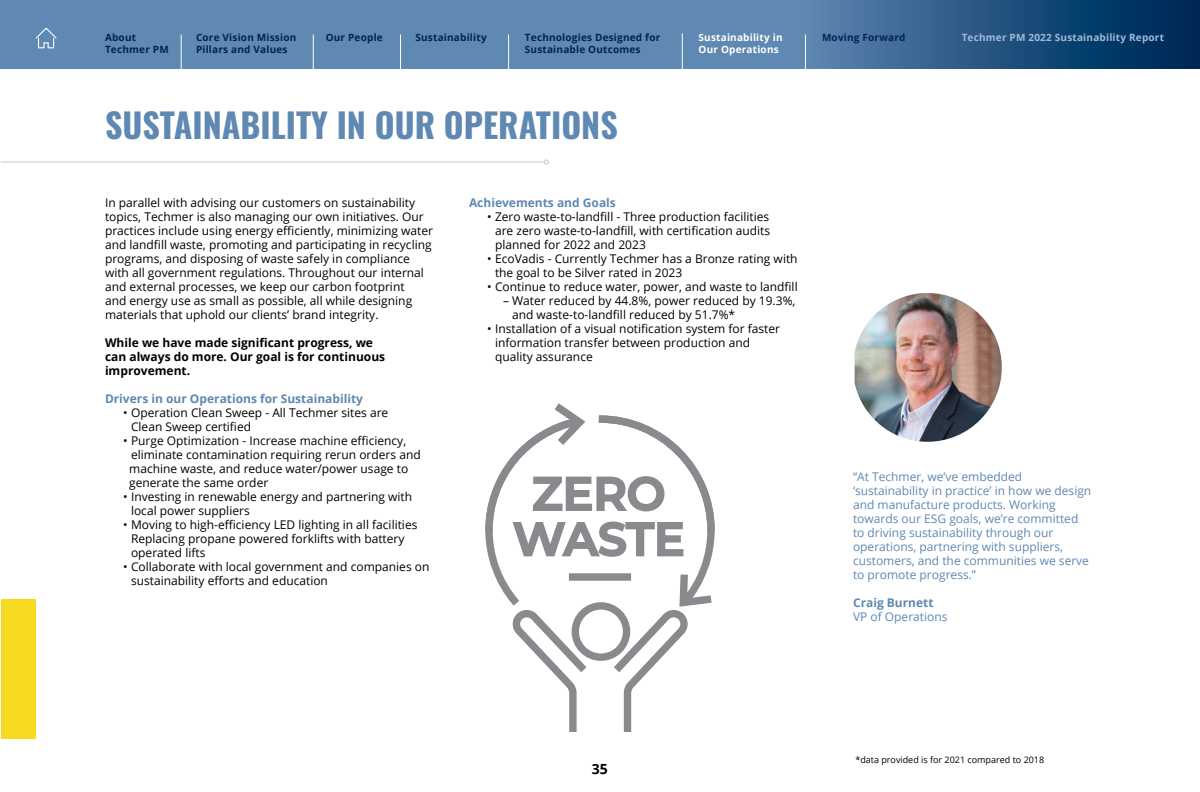
<style>
.page{position:relative;width:1200px;height:792px;background:#fff}
.page>*{position:absolute;margin:0;border:0;box-sizing:border-box;transform-origin:0 0}
.t1{font:700 34px "Oswald";color:#5f88b2}
.t2{font:700 14px "Open Sans";color:#000}
.t3{font:12px/14px "Open Sans";color:#000}
.t4{font:12px/14px "Open Sans";color:#5f88b2}
.t5{font:700 12px/14px "Open Sans";color:#000}
.t6{font:700 12px "Open Sans";color:#5f88b2}
.t7{font:700 10px/12px "Open Sans";letter-spacing:.02em;color:#002453}
.t8{font:700 10px "Open Sans";letter-spacing:.02em;color:#a2bad9}
.t9{font:700 10px "Open Sans";letter-spacing:.02em;color:#fff}
.t10{font:9px "Open Sans";color:#000}
</style>
<div class="page">
<div style="left:1px;top:600px;width:35px;height:139px;background:#f7d920"></div>
<hr style="left:1px;top:162px;width:543px;height:1px;background:#c5c7c9">
<svg style="left:544px;top:160px;width:5px;height:4px"></svg>
<svg style="left:485px;top:403px;width:230px;height:329px"></svg>
<svg style="left:569px;top:573px;width:62px;height:8px"></svg>
<img style="left:855px;top:293px;width:147px;height:149px">
<svg style="left:0;top:0;width:1200px;height:69px;background:#4b76a1"></svg>
<svg style="left:36px;top:28px;width:21px;height:20px"></svg>
<hr style="left:181px;top:34px;width:1px;height:42px;background:#fff">
<hr style="left:313px;top:34px;width:1px;height:42px;background:#fff">
<hr style="left:400px;top:34px;width:1px;height:42px;background:#fff">
<hr style="left:508px;top:34px;width:1px;height:42px;background:#fff">
<hr style="left:682px;top:33px;width:1px;height:41px;background:#fff">
<hr style="left:805px;top:34px;width:1px;height:42px;background:#fff">
<p class="t7" style="left:326px;top:31px;width:59px">Our People</p>
<p class="t9" style="left:699px;top:30px;width:86px">Sustainability in</p>
<p class="t7" style="left:822px;top:31px;width:85px">Moving Forward</p>
<p class="t8" style="left:962px;top:31px;width:204px">Techmer PM 2022 Sustainability Report</p>
<p class="t9" style="left:699px;top:42px;width:82px">Our Operations</p>
<p class="t7" style="left:105px;top:32px;width:65px">About<br>Techmer PM</p>
<p class="t7" style="left:196px;top:32px;width:102px">Core Vision Mission<br>Pillars and Values</p>
<p class="t7" style="left:416px;top:32px;width:73px">Sustainability</p>
<p class="t7" style="left:525px;top:32px;width:137px">Technologies Designed for<br>Sustainable Outcomes</p>
<h1 class="t1" style="left:105px;top:108px;width:514px">SUSTAINABILITY IN OUR OPERATIONS</h1>
<p class="t3" style="left:105px;top:196px;width:330px">In parallel with advising our customers on sustainability topics, Techmer is also managing our own initiatives. Our practices include using energy efficiently, minimizing water and landfill waste, promoting and participating in recycling programs, and disposing of waste safely in compliance with all government regulations. Throughout our internal and external processes, we keep our carbon footprint<br>and energy use as small as possible, all while designing materials that uphold our clients’ brand integrity.</p>
<p class="t5" style="left:105px;top:336px;width:282px">While we have made significant progress, we can always do more. Our goal is for continuous improvement.</p>
<p class="t6" style="left:105px;top:390px;width:260px">Drivers in our Operations for Sustainability</p>
<p class="t3" style="left:131px;top:406px;width:259px;text-indent:-8px">• Operation Clean Sweep - All Techmer sites are<br>Clean Sweep certified</p>
<p class="t3" style="left:129px;top:434px;width:293px;text-indent:-6px">• Purge Optimization - Increase machine efficiency, eliminate contamination requiring rerun orders and machine waste, and reduce water/power usage to generate the same order</p>
<p class="t3" style="left:131px;top:490px;width:283px;text-indent:-8px">• Investing in renewable energy and partnering with local power suppliers</p>
<p class="t3" style="left:131px;top:518px;width:288px;text-indent:-8px">• Moving to high-efficiency LED lighting in all facilities<br>Replacing propane powered forklifts with battery operated lifts</p>
<p class="t3" style="left:131px;top:560px;width:300px;text-indent:-8px">• Collaborate with local government and companies on sustainability efforts and education</p>
<p class="t6" style="left:469px;top:194px;width:148px">Achievements and Goals</p>
<p class="t3" style="left:495px;top:210px;width:277px;text-align:justify;text-indent:-8px">• Zero waste-to-landfill - Three production facilities are zero waste-to-landfill, with certification audits planned for 2022 and 2023</p>
<p class="t3" style="left:495px;top:252px;width:304px;text-indent:-8px">• EcoVadis - Currently Techmer has a Bronze rating with the goal to be Silver rated in 2023</p>
<p class="t3" style="left:487px;top:280px;width:312px">• Continue to reduce water, power, and waste to landfill</p>
<p class="t3" style="left:512px;top:294px;width:285px;text-indent:-9px">– Water reduced by 44.8%, power reduced by 19.3%, and waste-to-landfill reduced by 51.7%*</p>
<p class="t3" style="left:495px;top:322px;width:287px;text-indent:-8px">• Installation of a visual notification system for faster information transfer between production and quality assurance</p>
<p class="t2" style="left:592px;top:759px;width:17px">35</p>
<p class="t4" style="left:853px;top:469px;width:240px">“At Techmer, we’ve embedded ‘sustainability in practice’ in how we design and manufacture products. Working towards our ESG goals, we’re committed to driving sustainability through our operations, partnering with suppliers, customers, and the communities we serve to promote progress.”</p>
<p class="t6" style="left:853px;top:594px;width:82px">Craig Burnett</p>
<p class="t4" style="left:853px;top:609px;width:96px">VP of Operations</p>
<p class="t10" style="left:855px;top:753px;width:190px">*data provided is for 2021 compared to 2018</p>
</div>
